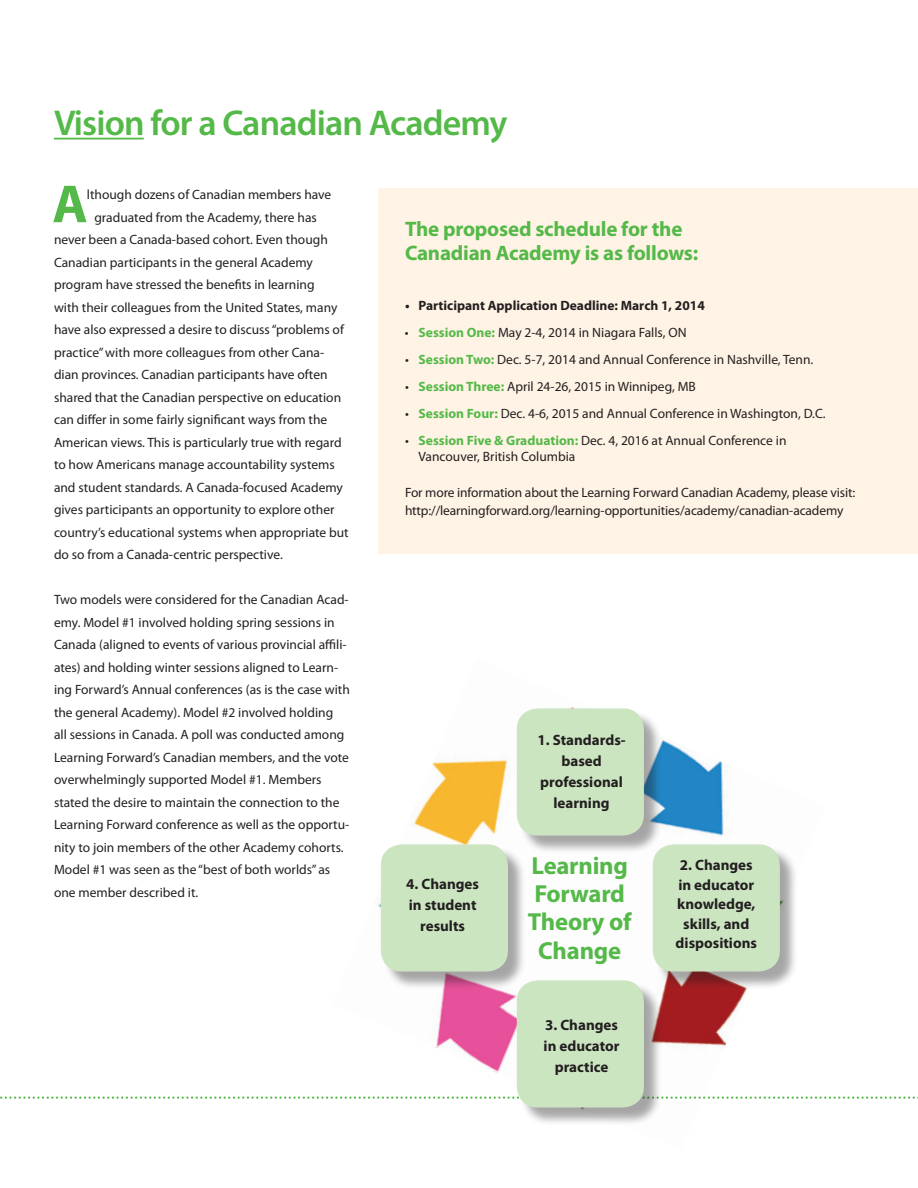
<style>
.page{position:relative;width:918px;height:1188px;background:#fff}
.page>*{position:absolute;margin:0;border:0;box-sizing:border-box;transform-origin:0 0}
.t1{font:700 54px "Myriad Pro";color:#54b948}
.t2{font:600 36px "Myriad Pro";letter-spacing:-.025em;color:#54b948}
.t3{font:700 24.75px/28.2px "Myriad Pro";letter-spacing:-.01em;color:#54b948;text-align:center}
.t4{font:700 21px/24px "Myriad Pro";letter-spacing:-.01em;color:#54b948}
.t5{font:700 15px/21px "Myriad Pro";color:#231f20;text-align:center}
.t6{font:13.5px/22.5px "Myriad Pro";color:#231f20}
.t7{font:700 13.5px "Myriad Pro";color:#231f20}
.s1{font-weight:700;color:#54b948}
</style>
<div class="page">
<img style="left:378px;top:706px;width:392px;height:390px">
<svg style="left:0;top:1096px;width:918px;height:3px"></svg>
<hr style="left:54px;top:138px;width:90px;height:1px;background:#54b948">
<div style="left:378px;top:188px;width:540px;height:366px;background:#fff3e5"></div>
<div style="left:519px;top:711px;width:144px;height:143px;background:#231f20;opacity:.4"></div>
<div style="left:517px;top:708px;width:127px;height:128px;background:#cce5c1;border-radius:21px"></div>
<div style="left:655px;top:847px;width:144px;height:143px;background:#231f20;opacity:.4"></div>
<div style="left:653px;top:844px;width:127px;height:128px;background:#cce5c1;border-radius:21px"></div>
<div style="left:383px;top:847px;width:144px;height:143px;background:#231f20;opacity:.4"></div>
<div style="left:381px;top:844px;width:127px;height:128px;background:#cce5c1;border-radius:21px"></div>
<div style="left:519px;top:983px;width:144px;height:143px;background:#231f20;opacity:.4"></div>
<div style="left:517px;top:980px;width:127px;height:127px;background:#cce5c1;border-radius:21px"></div>
<h2 class="t2" style="left:54px;top:100px;width:455px">Vision for a Canadian Academy</h2>
<h1 class="t1" style="left:52px;top:169px;width:37px">A</h1>
<p class="t6" style="left:87px;top:183px;width:246px">lthough dozens of Canadian members have</p>
<p class="t6" style="left:94px;top:206px;width:224px">graduated from the Academy, there has</p>
<p class="t6" style="left:54px;top:228px;width:275px">never been a Canada-based cohort. Even though</p>
<p class="t6" style="left:54px;top:251px;width:260px">Canadian participants in the general Academy</p>
<p class="t6" style="left:54px;top:273px;width:262px">program have stressed the benefits in learning</p>
<p class="t6" style="left:54px;top:296px;width:285px">with their colleagues from the United States, many</p>
<p class="t6" style="left:54px;top:318px;width:291px">have also expressed a desire to discuss “problems of</p>
<p class="t6" style="left:54px;top:341px;width:272px">practice” with more colleagues from other Cana-</p>
<p class="t6" style="left:54px;top:363px;width:275px">dian provinces. Canadian participants have often</p>
<p class="t6" style="left:54px;top:386px;width:289px">shared that the Canadian perspective on education</p>
<p class="t6" style="left:54px;top:408px;width:275px">can differ in some fairly significant ways from the</p>
<p class="t6" style="left:54px;top:431px;width:289px">American views. This is particularly true with regard</p>
<p class="t6" style="left:54px;top:453px;width:282px">to how Americans manage accountability systems</p>
<p class="t6" style="left:54px;top:476px;width:290px">and student standards. A Canada-focused Academy</p>
<p class="t6" style="left:54px;top:498px;width:282px">gives participants an opportunity to explore other</p>
<p class="t6" style="left:54px;top:521px;width:296px">country’s educational systems when appropriate but</p>
<p class="t6" style="left:54px;top:543px;width:230px">do so from a Canada-centric perspective.</p>
<p class="t6" style="left:54px;top:588px;width:297px">Two models were considered for the Canadian Acad&shy;emy. Model #1 involved holding spring sessions in Canada (aligned to events of various provincial affili&shy;ates) and holding winter sessions aligned to Learn&shy;ing Forward’s Annual conferences (as is the case with the general Academy). Model #2 involved holding<br>all sessions in Canada. A poll was conducted among Learning Forward’s Canadian members, and the vote overwhelmingly supported Model #1. Members stated the desire to maintain the connection to the Learning Forward conference as well as the opportu&shy;nity to join members of the other Academy cohorts.<br>Model #1 was seen as the “best of both worlds” as one member described it.</p>
<h3 class="t4" style="left:405px;top:216px;width:295px">The proposed schedule for the<br>Canadian Academy is as follows:</h3>
<p class="t7" style="left:405px;top:296px;width:215px">• Participant Application Deadline:</p>
<p class="t7" style="left:661px;top:296px;width:45px">1, 2014</p>
<p class="t6" style="left:405px;top:321px;width:283px">• <span class="s1">Session One:</span> May 2-4, 2014 in Niagara Falls, ON</p>
<p class="t6" style="left:405px;top:348px;width:410px">• <span class="s1">Session Two:</span> Dec. 5-7, 2014 and Annual Conference in Nashville, Tenn.</p>
<p class="t6" style="left:405px;top:375px;width:292px">• <span class="s1">Session Three:</span> April 24-26, 2015 in Winnipeg, MB</p>
<p class="t6" style="left:405px;top:402px;width:422px">• <span class="s1">Session Four:</span> Dec. 4-6, 2015 and Annual Conference in Washington, D.C.</p>
<p class="t6" style="left:418px;top:432px;width:370px;line-height:16.5px;text-indent:-14px">• <span class="s1">Session Five &amp; Graduation:</span> Dec. 4, 2016 at Annual Conference in<br>Vancouver, British Columbia</p>
<p class="t6" style="left:405px;top:484px;width:452px;line-height:18px">For more information about the Learning Forward Canadian Academy, please visit: http://learningforward.org/learning-opportunities/academy/canadian-academy</p>
<p class="t5" style="left:406px;top:873px;width:74px">4. Changes in student results</p>
<p class="t5" style="left:537px;top:729px;width:90px">1. Standards&shy;based professional learning</p>
<h3 class="t3" style="left:528px;top:851px;width:105px">Learning<br>Forward<br>Theory of<br>Change</h3>
<p class="t5" style="left:544px;top:1013px;width:77px">3. Changes in educator practice</p>
<p class="t5" style="left:676px;top:855px;width:83px;line-height:19.5px">2. Changes in educator knowledge, skills, and dispositions</p>
</div>
